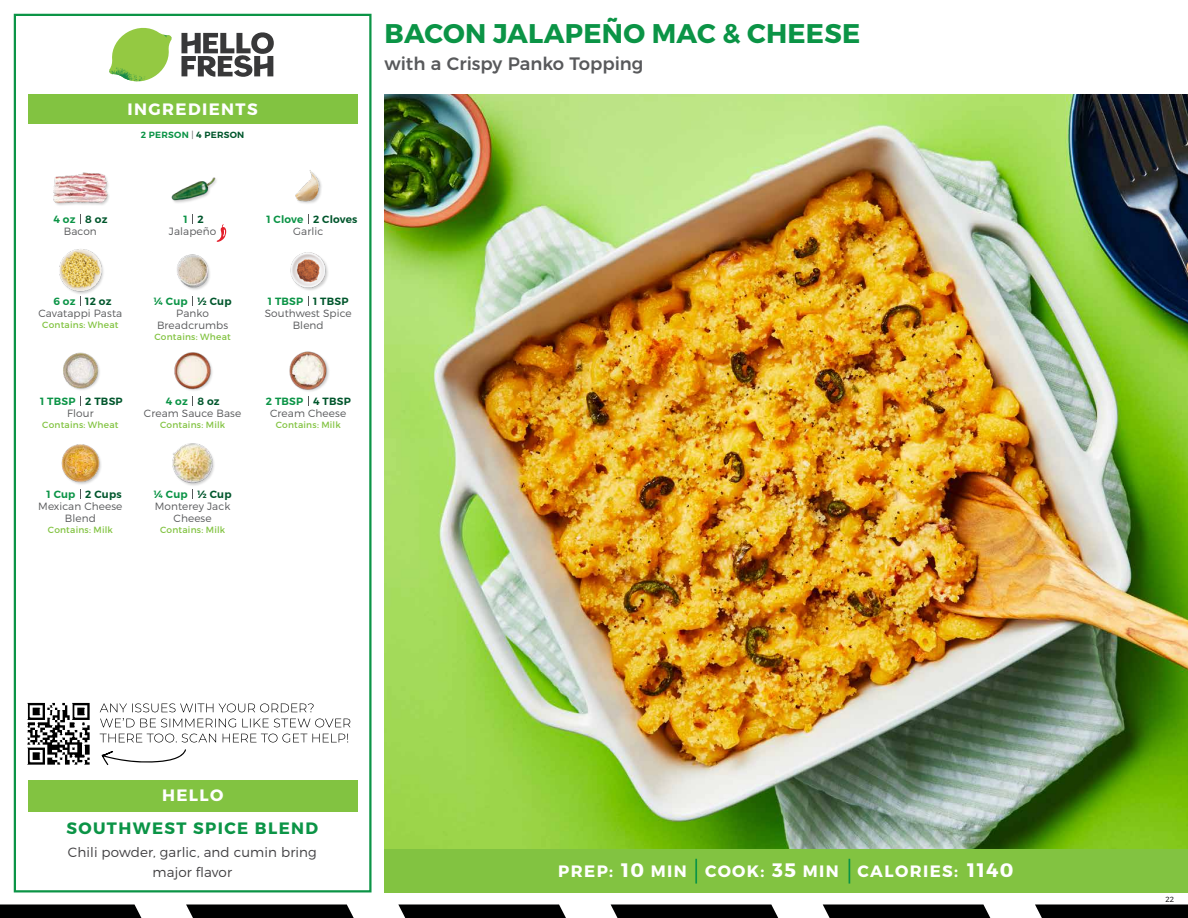
<style>
.page{position:relative;width:1188px;height:918px;background:#fff}
.page>*{position:absolute;margin:0;border:0;box-sizing:border-box;transform-origin:0 0}
.t1{font:700 27px "Montserrat";letter-spacing:.01em;color:#0b9446}
.t2{font:700 19.5px "Montserrat";color:#fff}
.t3{font:500 18px "Montserrat";color:#58595b}
.t4{font:700 16.5px "Montserrat";letter-spacing:.085em;color:#fff}
.t5{font:700 16.5px "Montserrat";letter-spacing:.085em;color:#0b9446}
.t6{font:300 13.5px/19.5px "Montserrat";letter-spacing:.01em;color:#414042;text-align:center}
.t7{font:300 10.5px/12px "Montserrat";letter-spacing:.01em;color:#58595b;text-align:center}
.t8{font:600 10.5px "Montserrat";letter-spacing:.02em;color:#00562c}
.t9{font:600 10.5px "Montserrat";letter-spacing:.02em;color:#0b9446}
.t10{font:9px "Montserrat";letter-spacing:.025em;color:#82c341}
.t11{font:600 9px "Montserrat";letter-spacing:.03em;color:#0b9446}
.t12{font:300 7.5px "Montserrat";color:#000}
.s1{font-weight:300;color:#58595b}
.s2{color:#00562c}
.s3{font-size:19.5px}
</style>
<div class="page">
<svg style="left:0;top:904px;width:141px;height:14px"></svg>
<svg style="left:186px;top:904px;width:168px;height:14px"></svg>
<svg style="left:398px;top:904px;width:168px;height:14px"></svg>
<svg style="left:611px;top:904px;width:167px;height:14px"></svg>
<svg style="left:823px;top:904px;width:167px;height:14px"></svg>
<svg style="left:1035px;top:904px;width:153px;height:14px"></svg>
<div style="left:384px;top:849px;width:804px;height:43px;background:#82c341"></div>
<svg style="left:181px;top:32px;width:93px;height:45px"></svg>
<svg style="left:114px;top:28px;width:55px;height:36px"></svg>
<img style="left:143px;top:28px;width:29px;height:24px">
<img style="left:112px;top:48px;width:54px;height:10px">
<img style="left:109px;top:52px;width:55px;height:30px">
<img style="left:142px;top:58px;width:24px;height:23px">
<div style="left:28px;top:94px;width:330px;height:30px;background:#82c341"></div>
<div style="left:14px;top:14px;width:358px;height:878px;border:2px solid #0b9446"></div>
<div style="left:28px;top:780px;width:330px;height:32px;background:#82c341"></div>
<img style="left:177px;top:254px;width:33px;height:36px">
<img style="left:290px;top:252px;width:38px;height:38px">
<img style="left:171px;top:177px;width:46px;height:26px">
<img style="left:295px;top:170px;width:27px;height:34px">
<div style="left:59px;top:249px;width:46px;height:46px;background:#000;opacity:.2"></div>
<img style="left:59px;top:249px;width:46px;height:43px">
<img style="left:53px;top:172px;width:56px;height:33px">
<img style="left:174px;top:352px;width:39px;height:39px">
<img style="left:289px;top:351px;width:40px;height:41px">
<img style="left:63px;top:352px;width:37px;height:38px">
<img style="left:172px;top:443px;width:42px;height:42px">
<img style="left:61px;top:444px;width:40px;height:41px">
<hr style="left:695px;top:859px;width:2px;height:25px;background:#0b9446">
<svg style="left:849px;top:859px;width:1px;height:25px"></svg>
<svg style="left:217px;top:224px;width:9px;height:18px"></svg>
<img style="left:27px;top:702px;width:63px;height:63px">
<svg style="left:102px;top:749px;width:84px;height:16px"></svg>
<svg style="left:100px;top:734px;width:248px;height:9px"></svg>
<svg style="left:100px;top:718px;width:250px;height:9px"></svg>
<svg style="left:100px;top:703px;width:214px;height:9px"></svg>
<img style="left:384px;top:94px;width:804px;height:755px">
<h3 class="t4" style="left:128px;top:99px;width:132px">INGREDIENTS</h3>
<p class="t11" style="left:141px;top:129px;width:105px">2 PERSON <span class="s1">|</span> <span class="s2">4 PERSON</span></p>
<h1 class="t1" style="left:385px;top:17px;width:477px">BACON JALAPEÑO MAC &amp; CHEESE</h1>
<h3 class="t3" style="left:384px;top:49px;width:261px">with a Crispy Panko Topping</h3>
<p class="t9" style="left:53px;top:212px;width:24px">4 oz</p>
<p class="t8" style="left:85px;top:212px;width:24px">8 oz</p>
<p class="t8" style="left:198px;top:212px;width:8px">2</p>
<p class="t8" style="left:313px;top:212px;width:46px">2 Cloves</p>
<p class="t9" style="left:184px;top:212px;width:6px">1</p>
<p class="t9" style="left:266px;top:212px;width:38px">1 Clove</p>
<p class="t7" style="left:64px;top:225px;width:35px">Bacon</p>
<p class="t7" style="left:169px;top:225px;width:49px">Jalapeño</p>
<p class="t7" style="left:293px;top:225px;width:32px">Garlic</p>
<p class="t9" style="left:53px;top:295px;width:24px">6 oz</p>
<p class="t8" style="left:85px;top:295px;width:28px">12 oz</p>
<p class="t8" style="left:198px;top:295px;width:36px">½ Cup</p>
<p class="t8" style="left:313px;top:295px;width:37px">1 TBSP</p>
<p class="t9" style="left:154px;top:295px;width:35px">¼ Cup</p>
<p class="t9" style="left:268px;top:295px;width:37px">1 TBSP</p>
<p class="t7" style="left:38px;top:307px;width:85px">Cavatappi Pasta</p>
<p class="t10" style="left:42px;top:319px;width:78px">Contains: Wheat</p>
<p class="t7" style="left:157px;top:307px;width:73px">Panko<br>Breadcrumbs</p>
<p class="t10" style="left:155px;top:331px;width:78px">Contains: Wheat</p>
<p class="t7" style="left:265px;top:307px;width:88px">Southwest Spice<br>Blend</p>
<p class="t9" style="left:40px;top:395px;width:37px">1 TBSP</p>
<p class="t8" style="left:85px;top:395px;width:39px">2 TBSP</p>
<p class="t8" style="left:198px;top:395px;width:24px">8 oz</p>
<p class="t8" style="left:313px;top:395px;width:39px">4 TBSP</p>
<p class="t9" style="left:166px;top:395px;width:24px">4 oz</p>
<p class="t9" style="left:266px;top:395px;width:39px">2 TBSP</p>
<p class="t7" style="left:67px;top:407px;width:28px">Flour</p>
<p class="t10" style="left:42px;top:419px;width:78px">Contains: Wheat</p>
<p class="t7" style="left:144px;top:407px;width:99px">Cream Sauce Base</p>
<p class="t10" style="left:160px;top:419px;width:67px">Contains: Milk</p>
<p class="t7" style="left:270px;top:407px;width:78px">Cream Cheese</p>
<p class="t10" style="left:276px;top:419px;width:67px">Contains: Milk</p>
<p class="t9" style="left:46px;top:488px;width:31px">1 Cup</p>
<p class="t8" style="left:85px;top:488px;width:38px">2 Cups</p>
<p class="t9" style="left:154px;top:488px;width:35px">¼ Cup</p>
<p class="t8" style="left:198px;top:488px;width:36px">½ Cup</p>
<p class="t7" style="left:38px;top:500px;width:86px">Mexican Cheese<br>Blend</p>
<p class="t10" style="left:48px;top:524px;width:67px">Contains: Milk</p>
<p class="t7" style="left:155px;top:500px;width:77px">Monterey Jack<br>Cheese</p>
<p class="t10" style="left:160px;top:524px;width:67px">Contains: Milk</p>
<h3 class="t4" style="left:162px;top:785px;width:63px">HELLO</h3>
<h3 class="t5" style="left:66px;top:818px;width:253px">SOUTHWEST SPICE BLEND</h3>
<p class="t6" style="left:68px;top:842px;width:251px">Chili powder, garlic, and cumin bring major flavor</p>
<h3 class="t4" style="left:621px;top:861px;width:67px"><span class="s3">10</span> MIN</h3>
<h3 class="t4" style="left:772px;top:861px;width:68px"><span class="s3">35</span> MIN</h3>
<h2 class="t2" style="left:967px;top:858px;width:48px">1140</h2>
<h3 class="t4" style="left:558px;top:861px;width:56px">PREP:</h3>
<h3 class="t4" style="left:705px;top:861px;width:61px">COOK:</h3>
<h3 class="t4" style="left:858px;top:861px;width:102px">CALORIES:</h3>
<p class="t12" style="left:1166px;top:895px;width:10px">22</p>
</div>
